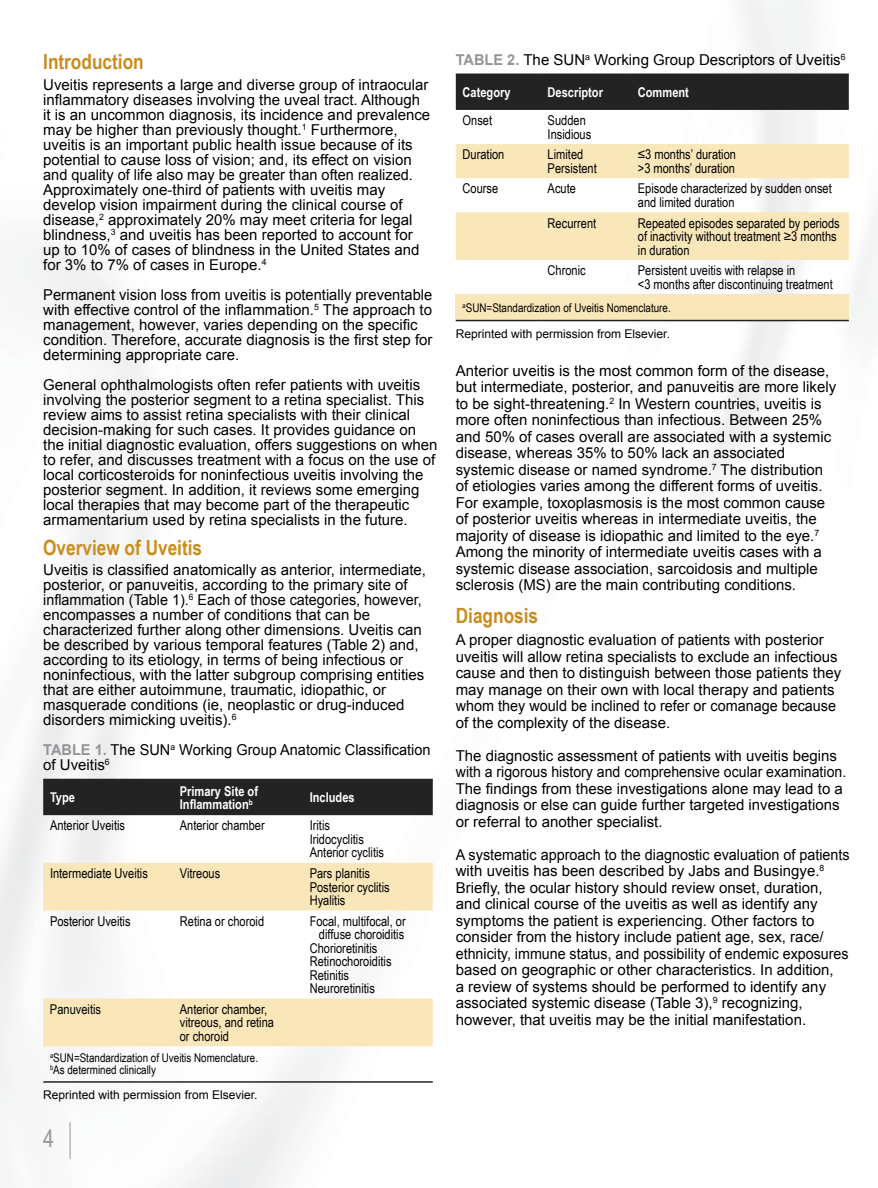
<style>
.page{position:relative;width:878px;height:1188px;background:#fff}
.page>*{position:absolute;margin:0;border:0;box-sizing:border-box;transform-origin:0 0}
.t1{font:24px "Arial Narrow";color:#939598}
.t2{font:700 21px "Arial Narrow";color:#c98d1e}
.t3{font:15px/15px "Arial";color:#000}
.t4{font:15px/16.5px "Arial";color:#000;scale:.96 1}
.t5{font:700 15px "Arial";color:#939598}
.t6{font:13.5px/13.5px "Arial Narrow";color:#000}
.t7{font:700 13.5px/13.5px "Arial Narrow";color:#fff}
.t8{font:12px/12px "Arial Narrow";color:#000}
.t9{font:12px "Arial";color:#000}
.s1{font-weight:700;color:#939598}
</style>
<div class="page">
<img style="left:0;top:0;width:878px;height:1188px">
<hr style="left:70px;top:1122px;width:1px;height:37px;background:#939598">
<div style="left:43px;top:780px;width:390px;height:35px;background:#222322"></div>
<svg style="left:43px;top:863px;width:390px;height:183px;fill:#fae7b9"></svg>
<hr style="left:43px;top:779px;width:130px;height:1px;background:#222322">
<hr style="left:173px;top:779px;width:130px;height:1px;background:#222322">
<hr style="left:303px;top:779px;width:130px;height:1px;background:#222322">
<hr style="left:43px;top:1081px;width:130px;height:2px;background:#222322">
<hr style="left:173px;top:1081px;width:130px;height:2px;background:#222322">
<hr style="left:303px;top:1081px;width:130px;height:2px;background:#222322">
<div style="left:456px;top:75px;width:392px;height:35px;background:#222322"></div>
<svg style="left:456px;top:144px;width:392px;height:116px;fill:#fae7b9"></svg>
<div style="left:456px;top:294px;width:392px;height:27px;background:#fae7b9"></div>
<hr style="left:456px;top:74px;width:85px;height:1px;background:#222322">
<hr style="left:541px;top:74px;width:90px;height:1px;background:#222322">
<hr style="left:631px;top:74px;width:217px;height:1px;background:#222322">
<hr style="left:456px;top:320px;width:85px;height:1px;background:#222322">
<hr style="left:541px;top:320px;width:90px;height:1px;background:#222322">
<hr style="left:631px;top:320px;width:217px;height:1px;background:#222322">
<h2 class="t2" style="left:43px;top:46px;width:102px">Introduction</h2>
<p class="t3" style="left:43px;top:77px;width:388px">Uveitis represents a large and diverse group of intraocular inflammatory diseases involving the uveal tract. Although it is an uncommon diagnosis, its incidence and prevalence may be higher than previously thought.<sup>1</sup> Furthermore, uveitis is an important public health issue because of its potential to cause loss of vision; and, its effect on vision and quality of life also may be greater than often realized.<br>Approximately one-third of patients with uveitis may develop vision impairment during the clinical course of disease,<sup>2</sup> approximately 20% may meet criteria for legal blindness,<sup>3</sup> and uveitis has been reported to account for up to 10% of cases of blindness in the United States and for 3% to 7% of cases in Europe.<sup>4</sup></p>
<p class="t3" style="left:43px;top:287px;width:391px">Permanent vision loss from uveitis is potentially preventable with effective control of the inflammation.<sup>5</sup> The approach to management, however, varies depending on the specific condition. Therefore, accurate diagnosis is the first step for determining appropriate care.</p>
<p class="t3" style="left:43px;top:377px;width:396px">General ophthalmologists often refer patients with uveitis involving the posterior segment to a retina specialist. This review aims to assist retina specialists with their clinical decision-making for such cases. It provides guidance on the initial diagnostic evaluation, offers suggestions on when to refer, and discusses treatment with a focus on the use of local corticosteroids for noninfectious uveitis involving the posterior segment. In addition, it reviews some emerging local therapies that may become part of the therapeutic armamentarium used by retina specialists in the future.</p>
<h2 class="t2" style="left:43px;top:531px;width:160px">Overview of Uveitis</h2>
<p class="t3" style="left:43px;top:562px;width:384px">Uveitis is classified anatomically as anterior, intermediate, posterior, or panuveitis, according to the primary site of inflammation (Table 1).<sup>6</sup> Each of those categories, however, encompasses a number of conditions that can be characterized further along other dimensions. Uveitis can be described by various temporal features (Table 2) and, according to its etiology, in terms of being infectious or noninfectious, with the latter subgroup comprising entities that are either autoimmune, traumatic, idiopathic, or masquerade conditions (ie, neoplastic or drug-induced disorders mimicking uveitis).<sup>6</sup></p>
<p class="t5" style="left:43px;top:740px;width:19px">TABLE</p>
<p class="t3" style="left:43px;top:742px;width:389px;text-indent:51px"><span class="s1">1.</span> The SUN<sup>a</sup> Working Group Anatomic Classification of Uveitis<sup>6</sup></p>
<p class="t7" style="left:50px;top:790px;width:27px">Type</p>
<p class="t7" style="left:180px;top:783px;width:80px">Primary Site of<br>Inflammation<sup>b</sup></p>
<p class="t7" style="left:310px;top:790px;width:46px">Includes</p>
<p class="t6" style="left:50px;top:818px;width:77px">Anterior Uveitis</p>
<p class="t6" style="left:180px;top:818px;width:86px">Anterior chamber</p>
<p class="t6" style="left:310px;top:818px;width:76px">Iritis<br>Iridocyclitis<br>Anterior cyclitis</p>
<p class="t6" style="left:50px;top:866px;width:99px">Intermediate Uveitis</p>
<p class="t6" style="left:180px;top:866px;width:42px">Vitreous</p>
<p class="t6" style="left:310px;top:866px;width:81px">Pars planitis<br>Posterior cyclitis<br>Hyalitis</p>
<p class="t6" style="left:50px;top:914px;width:82px">Posterior Uveitis</p>
<p class="t6" style="left:180px;top:914px;width:86px">Retina or choroid</p>
<p class="t6" style="left:310px;top:914px;width:97px">Focal, multifocal, or</p>
<p class="t6" style="left:319px;top:927px;width:87px">diffuse choroiditis</p>
<p class="t6" style="left:310px;top:941px;width:69px">Chorioretinitis</p>
<p class="t6" style="left:310px;top:954px;width:83px">Retinochoroiditis</p>
<p class="t6" style="left:310px;top:968px;width:41px">Retinitis</p>
<p class="t6" style="left:310px;top:981px;width:67px">Neuroretinitis</p>
<p class="t6" style="left:50px;top:1002px;width:53px">Panuveitis</p>
<p class="t6" style="left:180px;top:1002px;width:96px">Anterior chamber, vitreous, and retina or choroid</p>
<p class="t8" style="left:50px;top:1052px;width:210px"><sup>a</sup>SUN=Standardization of Uveitis Nomenclature. <sup>b</sup>As determined clinically</p>
<p class="t9" style="left:43px;top:1087px;width:216px">Reprinted with permission from Elsevier.</p>
<h1 class="t1" style="left:43px;top:1120px;width:12px">4</h1>
<p class="t5" style="left:456px;top:50px;width:19px">TABLE</p>
<p class="t3" style="left:507px;top:52px;width:340px"><span class="s1">2.</span> The SUN<sup>a</sup> Working Group Descriptors of Uveitis<sup>6</sup></p>
<p class="t7" style="left:462px;top:85px;width:49px">Category</p>
<p class="t7" style="left:547px;top:85px;width:57px">Descriptor</p>
<p class="t7" style="left:638px;top:85px;width:53px">Comment</p>
<p class="t6" style="left:462px;top:113px;width:31px">Onset</p>
<p class="t6" style="left:547px;top:113px;width:45px">Sudden<br>Insidious</p>
<p class="t6" style="left:462px;top:147px;width:43px">Duration</p>
<p class="t6" style="left:547px;top:147px;width:51px">Limited<br>Persistent</p>
<p class="t6" style="left:638px;top:147px;width:100px">≤3 months’ duration &gt;3 months’ duration</p>
<p class="t6" style="left:462px;top:181px;width:37px">Course</p>
<p class="t6" style="left:547px;top:181px;width:30px">Acute</p>
<p class="t6" style="left:638px;top:181px;width:195px">Episode characterized by sudden onset and limited duration</p>
<p class="t6" style="left:547px;top:216px;width:50px">Recurrent</p>
<p class="t6" style="left:638px;top:216px;width:203px">Repeated episodes separated by periods of inactivity without treatment ≥3 months in duration</p>
<p class="t6" style="left:547px;top:263px;width:40px">Chronic</p>
<p class="t6" style="left:638px;top:263px;width:196px">Persistent uveitis with relapse in<br>&lt;3 months after discontinuing treatment</p>
<p class="t8" style="left:462px;top:301px;width:210px"><sup>a</sup>SUN=Standardization of Uveitis Nomenclature.</p>
<p class="t9" style="left:456px;top:325px;width:216px">Reprinted with permission from Elsevier.</p>
<p class="t3" style="left:456px;top:362px;width:382px;line-height:16.5px">Anterior uveitis is the most common form of the disease, but intermediate, posterior, and panuveitis are more likely to be sight-threatening.<sup>2</sup> In Western countries, uveitis is more often noninfectious than infectious. Between 25% and 50% of cases overall are associated with a systemic disease, whereas 35% to 50% lack an associated systemic disease or named syndrome.<sup>7</sup> The distribution of etiologies varies among the different forms of uveitis.<br>For example, toxoplasmosis is the most common cause of posterior uveitis whereas in intermediate uveitis, the majority of disease is idiopathic and limited to the eye.<sup>7<br></sup>Among the minority of intermediate uveitis cases with a systemic disease association, sarcoidosis and multiple sclerosis (MS) are the main contributing conditions.</p>
<h2 class="t2" style="left:456px;top:600px;width:84px">Diagnosis</h2>
<p class="t3" style="left:456px;top:632px;width:387px;line-height:16.5px">A proper diagnostic evaluation of patients with posterior uveitis will allow retina specialists to exclude an infectious cause and then to distinguish between those patients they may manage on their own with local therapy and patients whom they would be inclined to refer or comanage because of the complexity of the disease.</p>
<p class="t3" style="left:456px;top:747px;width:392px;line-height:16.5px">The diagnostic assessment of patients with uveitis begins with a rigorous history and comprehensive ocular examination.<br>The findings from these investigations alone may lead to a diagnosis or else can guide further targeted investigations or referral to another specialist.</p>
<p class="t4" style="left:456px;top:846px;width:412px">A systematic approach to the diagnostic evaluation of patients with uveitis has been described by Jabs and Busingye.<sup>8<br></sup>Briefly, the ocular history should review onset, duration, and clinical course of the uveitis as well as identify any symptoms the patient is experiencing. Other factors to consider from the history include patient age, sex, race/ ethnicity, immune status, and possibility of endemic exposures based on geographic or other characteristics. In addition,<br>a review of systems should be performed to identify any associated systemic disease (Table 3),<sup>9</sup> recognizing, however, that uveitis may be the initial manifestation.</p>
</div>
